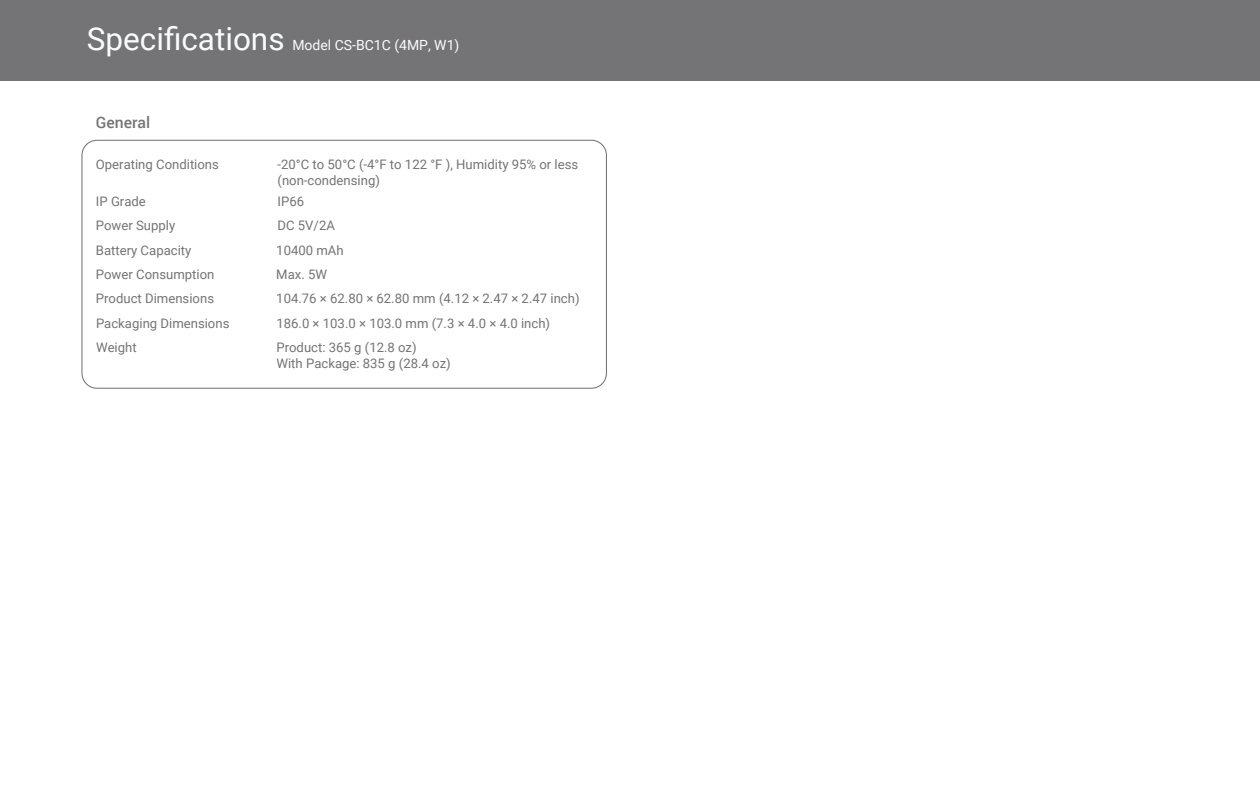
<style>
.page{position:relative;width:1260px;height:788px;background:#fff}
.page>*{position:absolute;margin:0;border:0;box-sizing:border-box;transform-origin:0 0}
.t1{font:31.5px "Roboto";color:#fafcfc}
.t2{font:500 15.75px "Roboto";color:#747477}
.t3{font:14px "Roboto";color:#fafcfc}
.t4{font:13.12px/15.8px "Roboto";color:#747477}
</style>
<div class="page">
<div style="left:81px;top:140px;width:526px;height:249px;border:1px solid #747477;border-radius:15px"></div>
<div style="left:0;top:0;width:1260px;height:80px;background:#747477"></div>
<h1 class="t1" style="left:87px;top:16px;width:199px">Specifications</h1>
<p class="t3" style="left:292px;top:38px;width:169px">Model CS-BC1C (4MP, W1)</p>
<p class="t2" style="left:96px;top:116px;width:56px">General</p>
<p class="t4" style="left:96px;top:157px;width:125px">Operating Conditions</p>
<p class="t4" style="left:278px;top:157px;width:302px">-20°C to 50°C (-4°F to 122 °F ), Humidity 95% or less (non-condensing)</p>
<p class="t4" style="left:96px;top:194px;width:51px">IP Grade</p>
<p class="t4" style="left:278px;top:194px;width:28px">IP66</p>
<p class="t4" style="left:96px;top:219px;width:81px">Power Supply</p>
<p class="t4" style="left:278px;top:219px;width:59px">DC 5V/2A</p>
<p class="t4" style="left:96px;top:241px;width:97px">Battery Capacity</p>
<p class="t4" style="left:276px;top:243px;width:69px">10400 mAh</p>
<p class="t4" style="left:96px;top:267px;width:120px">Power Consumption</p>
<p class="t4" style="left:276px;top:267px;width:52px">Max. 5W</p>
<p class="t4" style="left:96px;top:291px;width:120px">Product Dimensions</p>
<p class="t4" style="left:276px;top:291px;width:305px">104.76 × 62.80 × 62.80 mm (4.12 × 2.47 × 2.47 inch)</p>
<p class="t4" style="left:96px;top:316px;width:135px">Packaging Dimensions</p>
<p class="t4" style="left:276px;top:316px;width:275px">186.0 × 103.0 × 103.0 mm (7.3 × 4.0 × 4.0 inch)</p>
<p class="t4" style="left:96px;top:340px;width:42px">Weight</p>
<p class="t4" style="left:276px;top:340px;width:176px">Product: 365 g (12.8 oz)<br>With Package: 835 g (28.4 oz)</p>
</div>
